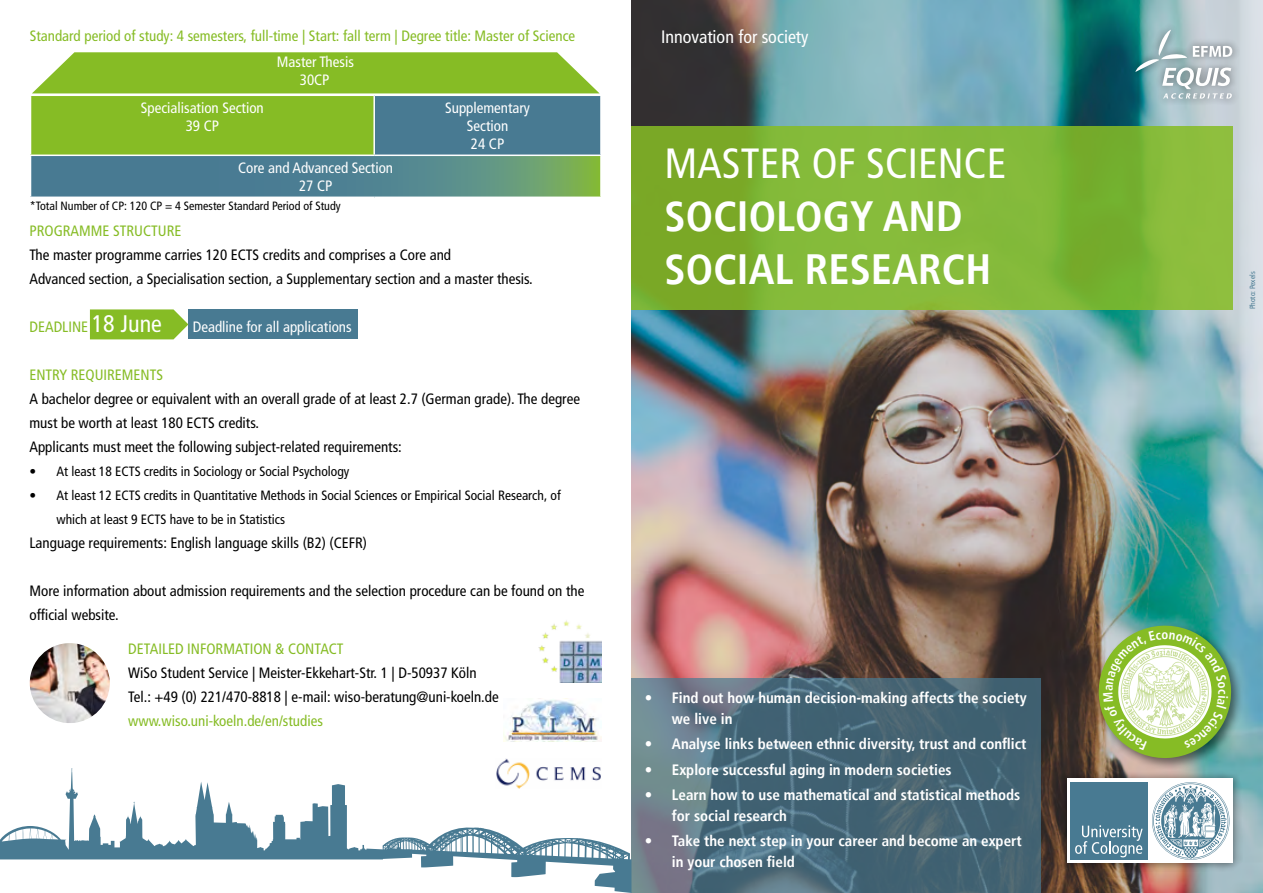
<style>
.page{position:relative;width:1263px;height:893px;background:#fff}
.page>*{position:absolute;margin:0;border:0;box-sizing:border-box;transform-origin:0 0}
.t1{font:700 condensed 42.3px/52.9px "Frutiger LT";letter-spacing:.005em;color:#fff}
.t2{font:condensed 42.3px "Frutiger LT";letter-spacing:.005em;color:#fff}
.t3{font:condensed 18px "Frutiger LT";color:#fff}
.t4{font:condensed 15px/24px "Frutiger LT";color:#000}
.t5{font:700 condensed 15px/21px "Frutiger LT";color:#fff}
.t6{font:condensed 15px "Frutiger LT";color:#86bc25}
.t7{font:condensed 15px/18px "Frutiger LT";color:#fff;text-align:center}
.t8{font:condensed 13.5px/24px "Frutiger LT";color:#000}
.t9{font:700 condensed 13.2px "Frutiger LT";color:#fff}
.t10{font:condensed 12px "Frutiger LT";color:#000}
.t11{font:condensed 7.5px "Frutiger LT";color:#487a92}
.s1{font-size:24px;color:#fff}
</style>
<div class="page">
<div style="left:188px;top:309px;width:170px;height:30px;background:#487a92"></div>
<svg style="left:90px;top:309px;width:98px;height:30px;background:#90c137"></svg>
<img style="left:631px;top:0;width:632px;height:893px">
<div style="left:1127px;top:22px;width:113px;height:85px;background:#000;opacity:.5"></div>
<svg style="left:1135px;top:30px;width:97px;height:69px;background:#a4bec2"></svg>
<svg style="left:631px;top:126px;width:602px;height:183px;background:#81b534"></svg>
<div style="left:31px;top:95px;width:343px;height:60px;background:#86bc25"></div>
<div style="left:374px;top:95px;width:227px;height:60px;background:#487a92"></div>
<svg style="left:31px;top:156px;width:569px;height:41px;background:#56888a"></svg>
<hr style="left:30px;top:95px;width:344px;height:1px;background:#fff">
<hr style="left:374px;top:95px;width:228px;height:1px;background:#fff">
<hr style="left:373px;top:96px;width:2px;height:59px;background:#fff">
<hr style="left:600px;top:96px;width:2px;height:59px;background:#fff">
<svg style="left:32px;top:52px;width:567px;height:41px;background:#8fc136"></svg>
<div style="left:1095px;top:621px;width:148px;height:150px;background:#000;opacity:.5"></div>
<div style="left:1060px;top:770px;width:182px;height:101px;background:#000;opacity:.5"></div>
<div style="left:1068px;top:779px;width:165px;height:84px;background:#fff"></div>
<div style="left:1070px;top:782px;width:77px;height:77px;background:#487a92"></div>
<svg style="left:1152px;top:782px;width:77px;height:78px"></svg>
<svg style="left:1075px;top:825px;width:68px;height:32px"></svg>
<img style="left:497px;top:758px;width:104px;height:10px">
<img style="left:503px;top:698px;width:99px;height:43px">
<img style="left:538px;top:620px;width:64px;height:62px">
<svg style="left:0;top:768px;width:631px;height:125px"></svg>
<img style="left:30px;top:643px;width:80px;height:80px;border-radius:39px">
<svg style="left:631px;top:678px;width:410px;height:215px;background:#4e6b7a"></svg>
<img style="left:1097px;top:624px;width:136px;height:136px">
<p class="t6" style="left:30px;top:27px;width:547px">Standard period of study: 4 semesters, full-time | Start: fall term | Degree title: Master of Science</p>
<p class="t7" style="left:277px;top:52px;width:78px">Master Thesis<br>30CP</p>
<p class="t7" style="left:141px;top:99px;width:125px">Specialisation Section<br>39 CP</p>
<p class="t7" style="left:445px;top:99px;width:86px">Supplementary<br>Section<br>24 CP</p>
<p class="t7" style="left:238px;top:159px;width:156px">Core and Advanced Section<br>27 CP</p>
<p class="t10" style="left:30px;top:199px;width:312px">*Total Number of CP: 120 CP = 4 Semester Standard Period of Study</p>
<p class="t6" style="left:29px;top:222px;width:153px">PROGRAMME STRUCTURE</p>
<p class="t4" style="left:29px;top:242px;width:505px">The master programme carries 120 ECTS credits and comprises a Core and<br>Advanced section, a Specialisation section, a Supplementary section and a master thesis.</p>
<p class="t6" style="left:29px;top:318px;width:134px">DEADLINE <span class="s1">18 June</span></p>
<p class="t7" style="left:193px;top:317px;width:160px">Deadline for all applications</p>
<p class="t6" style="left:29px;top:366px;width:135px">ENTRY REQUIREMENTS</p>
<p class="t4" style="left:29px;top:386px;width:552px">A bachelor degree or equivalent with an overall grade of at least 2.7 (German grade). The degree must be worth at least 180 ECTS credits.<br>Applicants must meet the following subject-related requirements:</p>
<p class="t8" style="left:29px;top:459px;width:321px">• At least 18 ECTS credits in Sociology or Social Psychology</p>
<p class="t8" style="left:56px;top:483px;width:506px;text-indent:-27px">• At least 12 ECTS credits in Quantitative Methods in Social Sciences or Empirical Social Research, of which at least 9 ECTS have to be in Statistics</p>
<p class="t4" style="left:29px;top:530px;width:339px">Language requirements: English language skills (B2) (CEFR)</p>
<p class="t4" style="left:29px;top:578px;width:556px">More information about admission requirements and the selection procedure can be found on the official website.</p>
<p class="t6" style="left:128px;top:640px;width:217px">DETAILED INFORMATION &amp; CONTACT</p>
<p class="t4" style="left:128px;top:661px;width:372px">WiSo Student Service | Meister-Ekkehart-Str. 1 | D-50937 Köln<br>Tel.: +49 (0) 221/470-8818 | e-mail: wiso-beratung@uni-koeln.de</p>
<p class="t6" style="left:128px;top:712px;width:196px">www.wiso.uni-koeln.de/en/studies</p>
<p class="t3" style="left:661px;top:27px;width:149px">Innovation for society</p>
<h1 class="t2" style="left:665px;top:139px;width:343px">MASTER OF SCIENCE</h1>
<h1 class="t1" style="left:665px;top:190px;width:328px">SOCIOLOGY AND<br>SOCIAL RESEARCH</h1>
<p class="t5" style="left:672px;top:687px;width:356px;text-indent:-27px">• Find out how human decision-making affects the society we live in</p>
<p class="t5" style="left:645px;top:734px;width:383px">• Analyse links between ethnic diversity, trust and conflict</p>
<p class="t5" style="left:645px;top:759px;width:308px">• Explore successful aging in modern societies</p>
<p class="t5" style="left:672px;top:784px;width:350px;text-indent:-27px">• Learn how to use mathematical and statistical methods for social research</p>
<p class="t5" style="left:672px;top:830px;width:351px;text-indent:-27px">• Take the next step in your career and become an expert in your chosen field</p>
<p class="t11" style="left:1248px;top:309px;width:39px;rotate:-90deg">Photo: Pexels</p>
<p class="t9" style="left:1161px;top:626px;width:8px">o</p>
<p class="t9" style="left:1231px;top:689px;width:7px;rotate:90deg">c</p>
</div>
